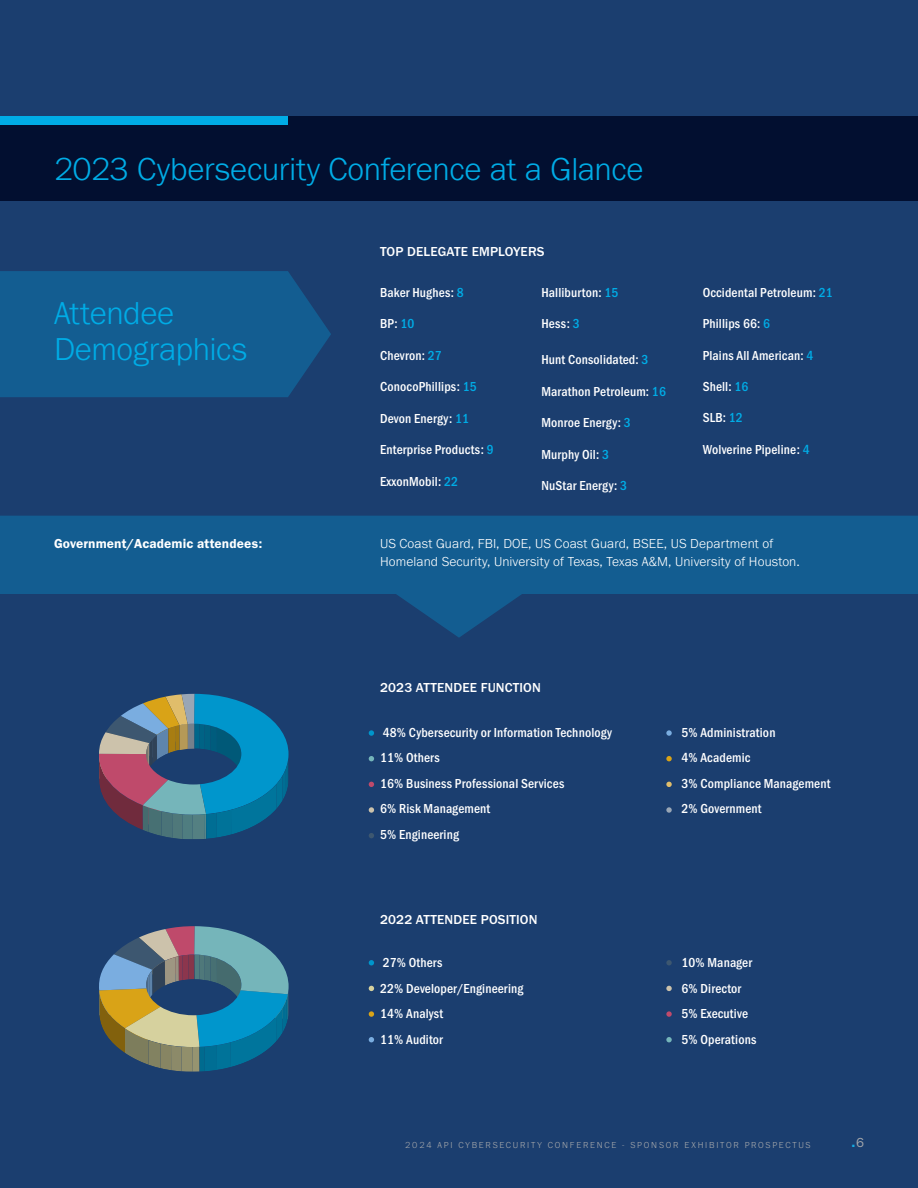
<style>
.page{position:relative;width:918px;height:1188px;background:#1b3e6f}
.page>*{position:absolute;margin:0;border:0;box-sizing:border-box;transform-origin:0 0}
.t1{font:300 32.85px/36px "Franklin Gothic URW";letter-spacing:-.01em;color:#00ace6}
.t2{font:21px "Franklin Gothic URW Boo";color:#16ace3}
.t3{font:500 13.5px/25.5px "Franklin Gothic URW Cond";letter-spacing:.01em;color:#fff}
.t4{font:300 13.5px/18px "Franklin Gothic URW";letter-spacing:.01em;color:#fff}
.t5{font:500 13.5px "Franklin Gothic URW";letter-spacing:.01em;color:#fff}
.t6{font:13.5px "Franklin Gothic URW Dem";letter-spacing:.01em;color:#fff}
.t7{font:300 9px "Franklin Gothic URW";letter-spacing:.2em;color:#a7a9ac}
.s1{color:#00ace6}
.s2{font-size:13.5px;color:#a7a9ac}
</style>
<div class="page">
<div style="left:0;top:117px;width:918px;height:84px;background:#020f30"></div>
<div style="left:0;top:117px;width:288px;height:8px;background:#00ace6"></div>
<div style="left:0;top:271px;width:331px;height:126px;background:#135d91"></div>
<svg style="left:0;top:516px;width:918px;height:122px;fill:#135d91"></svg>
<svg style="left:99px;top:694px;width:190px;height:145px"></svg>
<svg style="left:666px;top:730px;width:6px;height:6px"></svg>
<svg style="left:666px;top:756px;width:6px;height:5px"></svg>
<svg style="left:666px;top:782px;width:6px;height:5px"></svg>
<svg style="left:666px;top:807px;width:6px;height:6px"></svg>
<svg style="left:369px;top:730px;width:5px;height:6px"></svg>
<svg style="left:369px;top:756px;width:5px;height:5px"></svg>
<svg style="left:369px;top:782px;width:5px;height:5px"></svg>
<svg style="left:369px;top:807px;width:5px;height:6px"></svg>
<svg style="left:369px;top:833px;width:5px;height:5px"></svg>
<svg style="left:99px;top:926px;width:190px;height:146px"></svg>
<svg style="left:666px;top:960px;width:6px;height:5px"></svg>
<svg style="left:666px;top:986px;width:6px;height:5px"></svg>
<svg style="left:666px;top:1011px;width:6px;height:6px"></svg>
<svg style="left:666px;top:1037px;width:6px;height:5px"></svg>
<svg style="left:369px;top:960px;width:5px;height:5px"></svg>
<svg style="left:369px;top:986px;width:5px;height:5px"></svg>
<svg style="left:369px;top:1011px;width:5px;height:6px"></svg>
<svg style="left:369px;top:1037px;width:5px;height:5px"></svg>
<h1 class="t1" style="left:54px;top:150px;width:591px">2023 Cybersecurity Conference at a Glance</h1>
<h1 class="t1" style="left:54px;top:294px;width:195px">Attendee<br>Demographics</h1>
<p class="t5" style="left:380px;top:243px;width:166px">TOP DELEGATE EMPLOYERS</p>
<p class="t3" style="left:380px;top:278px;width:85px">Baker Hughes: <span class="s1">8</span></p>
<p class="t3" style="left:380px;top:310px;width:36px">BP: <span class="s1">10</span></p>
<p class="t3" style="left:380px;top:341px;width:63px">Chevron: <span class="s1">27</span></p>
<p class="t3" style="left:380px;top:373px;width:98px">ConocoPhillips: <span class="s1">15</span></p>
<p class="t3" style="left:380px;top:404px;width:90px">Devon Energy: <span class="s1">11</span></p>
<p class="t3" style="left:380px;top:436px;width:115px">Enterprise Products: <span class="s1">9</span></p>
<p class="t3" style="left:380px;top:467px;width:79px">ExxonMobil: <span class="s1">22</span></p>
<p class="t3" style="left:541px;top:278px;width:79px">Halliburton: <span class="s1">15</span></p>
<p class="t3" style="left:541px;top:310px;width:40px">Hess: <span class="s1">3</span></p>
<p class="t3" style="left:541px;top:346px;width:109px">Hunt Consolidated: <span class="s1">3</span></p>
<p class="t3" style="left:541px;top:377px;width:126px">Marathon Petroleum: <span class="s1">16</span></p>
<p class="t3" style="left:541px;top:409px;width:91px">Monroe Energy: <span class="s1">3</span></p>
<p class="t3" style="left:541px;top:440px;width:69px">Murphy Oil: <span class="s1">3</span></p>
<p class="t3" style="left:541px;top:472px;width:87px">NuStar Energy: <span class="s1">3</span></p>
<p class="t3" style="left:703px;top:278px;width:131px">Occidental Petroleum: <span class="s1">21</span></p>
<p class="t3" style="left:703px;top:310px;width:69px">Phillips 66: <span class="s1">6</span></p>
<p class="t3" style="left:703px;top:341px;width:112px">Plains All American: <span class="s1">4</span></p>
<p class="t3" style="left:703px;top:373px;width:47px">Shell: <span class="s1">16</span></p>
<p class="t3" style="left:703px;top:404px;width:42px">SLB: <span class="s1">12</span></p>
<p class="t3" style="left:703px;top:436px;width:109px">Wolverine Pipeline: <span class="s1">4</span></p>
<p class="t6" style="left:54px;top:535px;width:210px">Government/Academic attendees:</p>
<p class="t4" style="left:380px;top:534px;width:421px">US Coast Guard, FBI, DOE, US Coast Guard, BSEE, US Department of<br>Homeland Security, University of Texas, Texas A&amp;M, University of Houston.</p>
<p class="t5" style="left:380px;top:679px;width:162px">2023 ATTENDEE FUNCTION</p>
<p class="t3" style="left:380px;top:718px;width:233px">48% Cybersecurity or Information Technology<br>11% Others<br>16% Business Professional Services<br>6% Risk Management<br>5% Engineering</p>
<p class="t3" style="left:681px;top:718px;width:150px">5% Administration<br>4% Academic<br>3% Compliance Management<br>2% Government</p>
<p class="t5" style="left:380px;top:911px;width:159px">2022 ATTENDEE POSITION</p>
<p class="t3" style="left:380px;top:949px;width:145px">27% Others<br>22% Developer/Engineering<br>14% Analyst<br>11% Auditor</p>
<p class="t3" style="left:681px;top:949px;width:76px">10% Manager<br>6% Director<br>5% Executive<br>5% Operations</p>
<p class="t7" style="left:405px;top:1139px;width:407px">2024 API CYBERSECURITY CONFERENCE - SPONSOR EXHIBITOR PROSPECTUS</p>
<h2 class="t2" style="left:851px;top:1127px;width:15px">.<span class="s2">6</span></h2>
</div>
